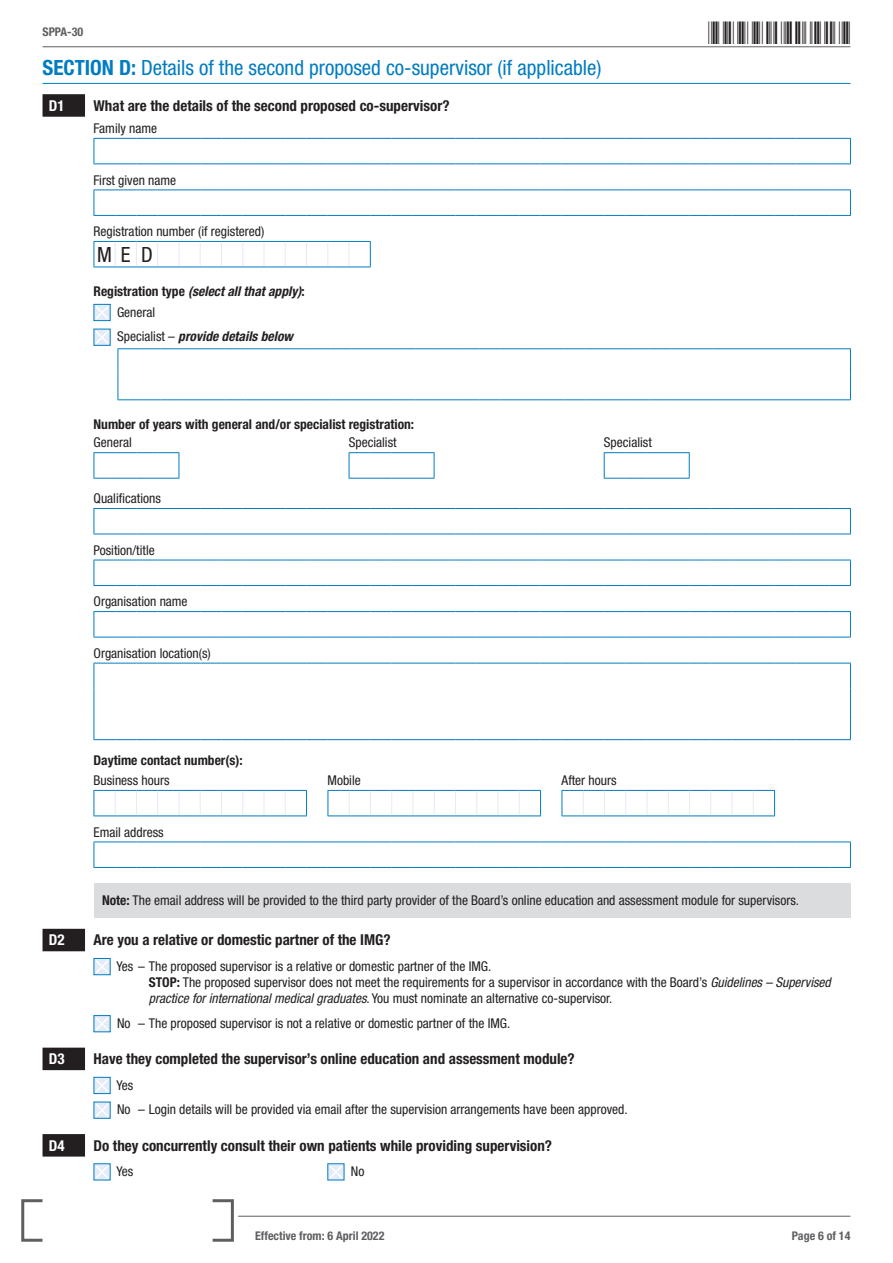
<style>
.page{position:relative;width:893px;height:1263px;background:#fff}
.page>*{position:absolute;margin:0;border:0;box-sizing:border-box;transform-origin:0 0}
.t1{font:30px "Free 3 of 9";letter-spacing:.1em;color:#231f20}
.Section-header{font:condensed 21px "Helvetica Neue LT Std";color:#007cc2}
.answerbox_faded_text{font:condensed 21px "Helvetica Neue LT Std";color:#231f20}
.Questions{font:700 condensed 15px "Helvetica Neue LT Std";color:#231f20}
.Q_numbers_in_black{font:700 condensed 15px "Helvetica Neue LT Std";color:#fff}
.Field_label{font:condensed 13.5px/16.2px "Helvetica Neue LT Std";color:#231f20}
.attachment_box_text{font:condensed 13.5px "Helvetica Neue LT Std";color:#231f20}
.Answer_block_text{font:condensed 13.5px "Helvetica Neue LT Std";color:#231f20}
.Answers_additional_t{font:condensed 13.5px "Helvetica Neue LT Std";color:#231f20}
.Answer_block_text-2{font:700 condensed 13.5px "Helvetica Neue LT Std";color:#231f20}
.Answer_block_text-3{font:italic 700 condensed 13.5px "Helvetica Neue LT Std";color:#231f20}
.Field_label-2{font:italic 700 condensed 13.5px "Helvetica Neue LT Std";color:#231f20}
.t2{font:700 condensed 12px "Helvetica Neue LT Std";color:#5f5f62}
.s1{font-weight:700}
.s2{font-style:normal}
.s3{font-weight:400;font-style:normal}
.s4{font-style:italic}
</style>
<div class="page">
<svg style="left:21px;top:1199px;width:213px;height:43px"></svg>
<hr style="left:238px;top:1216px;width:612px;height:1px;background:#5f5f62">
<hr style="left:43px;top:47px;width:807px;height:1px;background:#5f5f62">
<hr style="left:43px;top:83px;width:807px;height:1px;background:#007cc2">
<div style="left:43px;top:94px;width:42px;height:23px;background:#231f20"></div>
<svg style="left:94px;top:138px;width:757px;height:26px"></svg>
<svg style="left:94px;top:190px;width:757px;height:26px"></svg>
<svg style="left:94px;top:241px;width:277px;height:27px"></svg>
<div style="left:94px;top:304px;width:17px;height:17px;background:#4ea3d4"></div>
<svg style="left:94px;top:304px;width:16px;height:17px"></svg>
<svg style="left:94px;top:329px;width:17px;height:17px"></svg>
<svg style="left:94px;top:329px;width:16px;height:16px"></svg>
<svg style="left:118px;top:348px;width:733px;height:52px"></svg>
<svg style="left:94px;top:452px;width:86px;height:27px"></svg>
<svg style="left:349px;top:452px;width:86px;height:27px"></svg>
<svg style="left:604px;top:452px;width:86px;height:27px"></svg>
<svg style="left:94px;top:508px;width:757px;height:27px"></svg>
<svg style="left:94px;top:560px;width:757px;height:26px"></svg>
<svg style="left:94px;top:611px;width:757px;height:27px"></svg>
<hr style="left:795px;top:663px;width:34px;height:1px;background:#007cc2">
<svg style="left:94px;top:663px;width:701px;height:77px"></svg>
<hr style="left:795px;top:739px;width:34px;height:1px;background:#007cc2">
<svg style="left:829px;top:663px;width:22px;height:77px"></svg>
<svg style="left:94px;top:790px;width:213px;height:26px"></svg>
<svg style="left:328px;top:790px;width:213px;height:26px"></svg>
<svg style="left:562px;top:790px;width:213px;height:26px"></svg>
<svg style="left:94px;top:841px;width:757px;height:27px"></svg>
<div style="left:94px;top:883px;width:756px;height:35px;background:#dbdcde"></div>
<div style="left:43px;top:929px;width:42px;height:22px;background:#231f20"></div>
<div style="left:94px;top:958px;width:17px;height:17px;background:#4ea3d4"></div>
<svg style="left:94px;top:958px;width:16px;height:17px"></svg>
<svg style="left:94px;top:1015px;width:17px;height:17px"></svg>
<svg style="left:94px;top:1016px;width:16px;height:16px"></svg>
<div style="left:43px;top:1048px;width:42px;height:22px;background:#231f20"></div>
<div style="left:94px;top:1077px;width:17px;height:17px;background:#4ea3d4"></div>
<svg style="left:94px;top:1077px;width:16px;height:17px"></svg>
<svg style="left:94px;top:1102px;width:17px;height:17px"></svg>
<svg style="left:94px;top:1102px;width:16px;height:16px"></svg>
<div style="left:43px;top:1134px;width:42px;height:22px;background:#231f20"></div>
<svg style="left:94px;top:1163px;width:17px;height:17px"></svg>
<svg style="left:94px;top:1164px;width:16px;height:16px"></svg>
<div style="left:327px;top:1163px;width:17px;height:17px;background:#48a0d3"></div>
<svg style="left:328px;top:1164px;width:16px;height:16px"></svg>
<p class="t2" style="left:43px;top:25px;width:42px">SPPA-30</p>
<p class="Section-header" style="left:43px;top:55px;width:561px"><span class="s1">SECTION D:</span> Details of the second proposed co-supervisor (if applicable)</p>
<p class="Q_numbers_in_black" style="left:49px;top:96px;width:17px">D1</p>
<p class="Questions" style="left:94px;top:96px;width:358px">What are the details of the second proposed co-supervisor?</p>
<p class="Answers_additional_t" style="left:94px;top:121px;width:65px">Family name</p>
<p class="Answers_additional_t" style="left:94px;top:172px;width:84px">First given name</p>
<p class="Answer_block_text" style="left:94px;top:224px;width:172px">Registration number (if registered)</p>
<p class="answerbox_faded_text" style="left:97px;top:242px;width:35px">M E</p>
<p class="answerbox_faded_text" style="left:141px;top:242px;width:13px">D</p>
<p class="Answer_block_text-3" style="left:94px;top:283px;width:213px"><span class="s2">Registration type</span> (select all that apply)<span class="s2">:</span></p>
<p class="Field_label" style="left:117px;top:304px;width:40px">General</p>
<p class="Field_label-2" style="left:117px;top:328px;width:177px"><span class="s3">Specialist –</span> provide details below</p>
<p class="Answer_block_text-2" style="left:94px;top:416px;width:322px">Number of years with general and/or specialist registration:</p>
<p class="Answer_block_text" style="left:94px;top:435px;width:40px">General</p>
<p class="Answer_block_text" style="left:349px;top:435px;width:49px">Specialist</p>
<p class="Answer_block_text" style="left:604px;top:435px;width:49px">Specialist</p>
<p class="Answers_additional_t" style="left:94px;top:491px;width:69px">Qualifications</p>
<p class="Answers_additional_t" style="left:94px;top:542px;width:63px">Position/title</p>
<p class="Answers_additional_t" style="left:94px;top:594px;width:96px">Organisation name</p>
<p class="Answers_additional_t" style="left:94px;top:645px;width:119px">Organisation location(s)</p>
<p class="Answer_block_text-2" style="left:94px;top:752px;width:151px">Daytime contact number(s):</p>
<p class="Answer_block_text" style="left:94px;top:773px;width:77px">Business hours</p>
<p class="Answer_block_text" style="left:328px;top:773px;width:35px">Mobile</p>
<p class="Answer_block_text" style="left:562px;top:773px;width:56px">After hours</p>
<p class="Answer_block_text" style="left:94px;top:824px;width:72px">Email address</p>
<h1 class="t1" style="left:709px;top:16px;width:143px">*SPPA-306*</h1>
<p class="attachment_box_text" style="left:102px;top:893px;width:699px"><span class="s1">Note:</span> The email address will be provided to the third party provider of the Board’s online education and assessment module for supervisors.</p>
<p class="Q_numbers_in_black" style="left:49px;top:931px;width:17px">D2</p>
<p class="Questions" style="left:94px;top:931px;width:299px">Are you a relative or domestic partner of the IMG?</p>
<p class="Field_label" style="left:149px;top:958px;width:683px;text-indent:-32px">Yes – The proposed supervisor is a relative or domestic partner of the IMG.<br><span class="s1">STOP:</span> The proposed supervisor does not meet the requirements for a supervisor in accordance with the Board’s <span class="s4">Guidelines – Supervised practice for international medical graduates</span>. You must nominate an alternative co-supervisor.</p>
<p class="Field_label" style="left:117px;top:1015px;width:395px">No – The proposed supervisor is not a relative or domestic partner of the IMG.</p>
<p class="Q_numbers_in_black" style="left:49px;top:1050px;width:17px">D3</p>
<p class="Questions" style="left:94px;top:1050px;width:483px">Have they completed the supervisor’s online education and assessment module?</p>
<p class="Field_label" style="left:117px;top:1077px;width:18px">Yes</p>
<p class="Field_label" style="left:117px;top:1101px;width:512px">No – Login details will be provided via email after the supervision arrangements have been approved.</p>
<p class="Q_numbers_in_black" style="left:49px;top:1136px;width:17px">D4</p>
<p class="Questions" style="left:94px;top:1136px;width:460px">Do they concurrently consult their own patients while providing supervision?</p>
<p class="Field_label" style="left:117px;top:1163px;width:18px">Yes</p>
<p class="Field_label" style="left:351px;top:1163px;width:15px">No</p>
<p class="t2" style="left:255px;top:1228px;width:131px">Effective from: 6 April 2022</p>
<p class="t2" style="left:792px;top:1228px;width:60px">Page 6 of 14</p>
</div>
